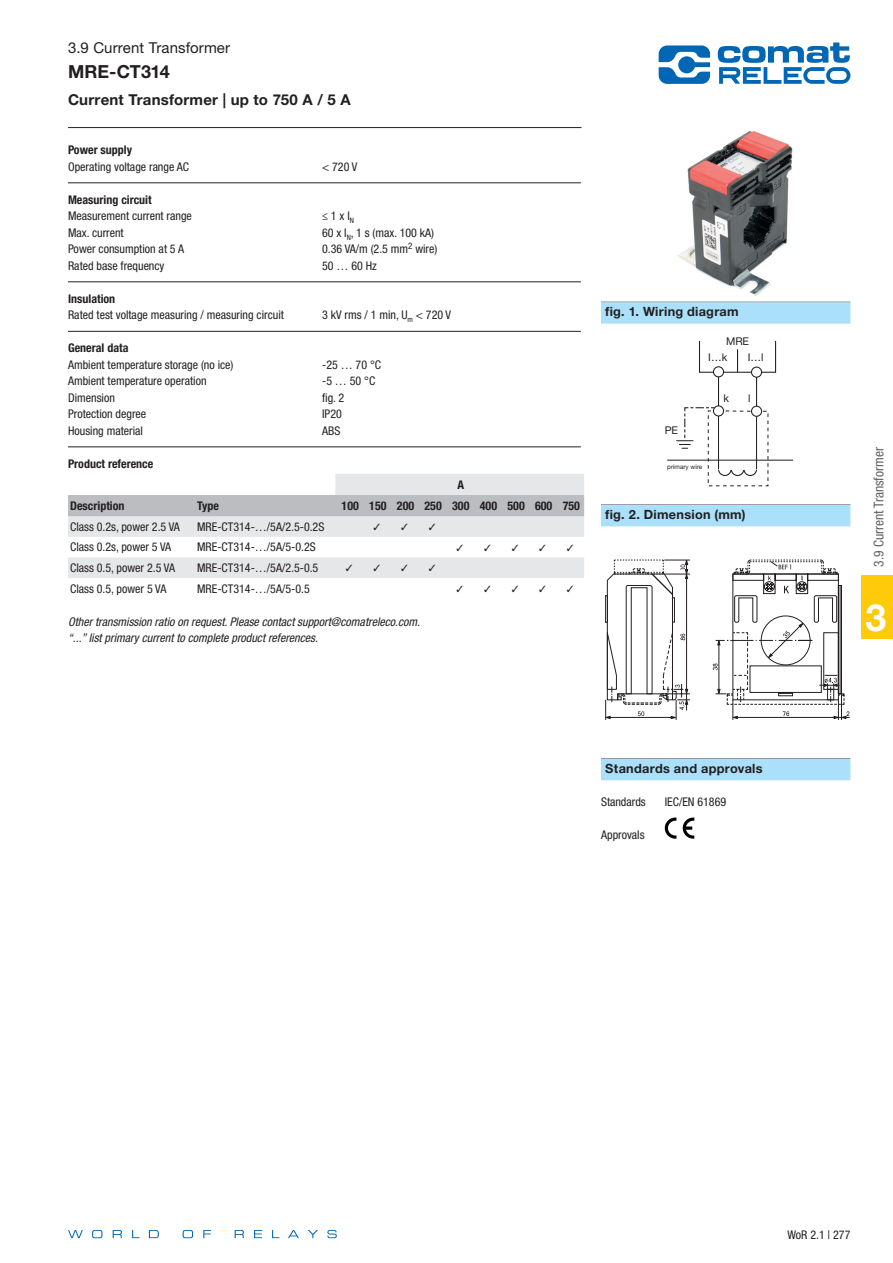
<style>
.page{position:relative;width:893px;height:1263px;background:#fff}
.page>*{position:absolute;margin:0;border:0;box-sizing:border-box;transform-origin:0 0}
.t1{font:700 37.5px "Helvetica Neue LT Std";color:#fff}
.t2{font:700 18px "Helvetica Neue LT Std";color:#231f20}
.t3{font:700 15px "Helvetica Neue LT Std";letter-spacing:.015em;color:#231f20}
.t4{font:15px "Helvetica Neue LT Std";letter-spacing:.005em;color:#231f20}
.t5{font:condensed 13.5px "Helvetica Neue LT Std";color:#636366}
.t6{font:700 12.75px "Helvetica Neue LT Std";letter-spacing:.02em;color:#231f20}
.t7{font:condensed 12px/16.5px "Helvetica Neue LT Std";color:#231f20}
.t8{font:italic condensed 12px/16.5px "Helvetica Neue LT Std";color:#231f20}
.t9{font:700 condensed 12px "Helvetica Neue LT Std";color:#231f20}
.t10{font:10.65px/15.8px "Helvetica Neue LT Std";color:#231f20}
.t11{font:6.45px "Helvetica Neue LT Std";color:#231f20}
</style>
<div class="page">
<svg style="left:254px;top:1230px;width:8px;height:8px"></svg>
<svg style="left:235px;top:1230px;width:9px;height:8px"></svg>
<svg style="left:327px;top:1230px;width:10px;height:8px"></svg>
<svg style="left:308px;top:1230px;width:10px;height:8px"></svg>
<svg style="left:272px;top:1230px;width:7px;height:8px"></svg>
<svg style="left:288px;top:1230px;width:11px;height:8px"></svg>
<svg style="left:113px;top:1230px;width:9px;height:8px"></svg>
<svg style="left:92px;top:1230px;width:10px;height:8px"></svg>
<svg style="left:68px;top:1230px;width:15px;height:8px"></svg>
<svg style="left:203px;top:1230px;width:8px;height:8px"></svg>
<svg style="left:132px;top:1230px;width:7px;height:8px"></svg>
<svg style="left:183px;top:1230px;width:10px;height:8px"></svg>
<svg style="left:149px;top:1230px;width:10px;height:8px"></svg>
<svg style="left:659px;top:45px;width:51px;height:39px"></svg>
<svg style="left:718px;top:43px;width:132px;height:41px"></svg>
<div style="left:861px;top:575px;width:32px;height:64px;background:#feca0a"></div>
<hr style="left:68px;top:183px;width:513px;height:1px;background:#231f20">
<hr style="left:68px;top:282px;width:513px;height:1px;background:#231f20">
<hr style="left:68px;top:331px;width:513px;height:1px;background:#231f20">
<hr style="left:68px;top:447px;width:513px;height:1px;background:#231f20">
<svg style="left:68px;top:474px;width:516px;height:104px;fill:#e6e7e9"></svg>
<div style="left:68px;top:495px;width:516px;height:21px;background:#bcbdc0"></div>
<hr style="left:68px;top:127px;width:513px;height:1px;background:#231f20">
<div style="left:601px;top:302px;width:249px;height:22px;background:#aae0f9"></div>
<hr style="left:601px;top:504px;width:249px;height:1px;background:#808285">
<div style="left:601px;top:505px;width:249px;height:21px;background:#aae0f9"></div>
<hr style="left:601px;top:758px;width:249px;height:1px;background:#808285">
<div style="left:601px;top:759px;width:249px;height:21px;background:#aae0f9"></div>
<img style="left:678px;top:131px;width:115px;height:165px">
<div style="left:699px;top:340px;width:77px;height:33px;border:1px solid #231f20"></div>
<svg style="left:737px;top:349px;width:1px;height:23px"></svg>
<hr style="left:718px;top:372px;width:1px;height:39px;background:#231f20">
<hr style="left:756px;top:372px;width:1px;height:39px;background:#231f20">
<div style="left:713px;top:367px;width:10px;height:10px;background:#fff;border-radius:50%"></div>
<div style="left:713px;top:366px;width:11px;height:11px;border:1px solid #231f20;border-radius:50%"></div>
<div style="left:751px;top:367px;width:11px;height:10px;background:#fff;border-radius:50%"></div>
<div style="left:751px;top:367px;width:11px;height:11px;border:1px solid #231f20;border-radius:50%"></div>
<hr style="left:667px;top:460px;width:126px;height:1px;background:#231f20">
<svg style="left:676px;top:407px;width:93px;height:79px"></svg>
<div style="left:713px;top:406px;width:10px;height:10px;background:#fff;border-radius:50%"></div>
<div style="left:713px;top:405px;width:11px;height:11px;border:1px solid #231f20;border-radius:50%"></div>
<div style="left:751px;top:406px;width:11px;height:10px;background:#fff;border-radius:50%"></div>
<div style="left:751px;top:406px;width:11px;height:11px;border:1px solid #231f20;border-radius:50%"></div>
<svg style="left:605px;top:560px;width:85px;height:160px"></svg>
<svg style="left:713px;top:560px;width:137px;height:160px"></svg>
<svg style="left:683px;top:817px;width:11px;height:22px"></svg>
<svg style="left:665px;top:817px;width:11px;height:22px"></svg>
<svg style="left:374px;top:523px;width:34px;height:7px"></svg>
<svg style="left:429px;top:523px;width:6px;height:7px"></svg>
<svg style="left:457px;top:544px;width:33px;height:7px"></svg>
<svg style="left:512px;top:544px;width:34px;height:7px"></svg>
<svg style="left:567px;top:544px;width:6px;height:7px"></svg>
<svg style="left:346px;top:565px;width:34px;height:6px"></svg>
<svg style="left:401px;top:565px;width:34px;height:6px"></svg>
<p class="t4" style="left:68px;top:39px;width:164px">3.9 Current Transformer</p>
<h2 class="t2" style="left:68px;top:61px;width:103px">MRE-CT314</h2>
<p class="t3" style="left:68px;top:90px;width:284px">Current Transformer | up to 750 A / 5 A</p>
<p class="t9" style="left:68px;top:143px;width:66px">Power supply</p>
<p class="t7" style="left:68px;top:158px;width:123px">Operating voltage range AC</p>
<p class="t9" style="left:68px;top:192px;width:85px">Measuring circuit</p>
<p class="t7" style="left:68px;top:208px;width:125px">Measurement current range<br>Max. current<br>Power consumption at 5 A<br>Rated base frequency</p>
<p class="t9" style="left:68px;top:291px;width:49px">Insulation</p>
<p class="t7" style="left:68px;top:307px;width:217px">Rated test voltage measuring / measuring circuit</p>
<p class="t9" style="left:68px;top:341px;width:62px">General data</p>
<p class="t7" style="left:68px;top:356px;width:167px">Ambient temperature storage (no ice)<br>Ambient temperature operation<br>Dimension<br>Protection degree<br>Housing material</p>
<p class="t9" style="left:68px;top:456px;width:87px">Product reference</p>
<p class="t7" style="left:322px;top:158px;width:37px">&lt; 720 V</p>
<p class="t7" style="left:322px;top:208px;width:117px">≤ 1 x I<sub>N<br></sub>60 x I<sub>N</sub>, 1 s (max. 100 kA)<br>0.36 VA/m (2.5 mm<sup>2</sup> wire)<br>50 … 60 Hz</p>
<p class="t7" style="left:322px;top:307px;width:131px">3 kV rms / 1 min, U<sub>m</sub> &lt; 720 V</p>
<p class="t7" style="left:322px;top:356px;width:60px">-25 … 70 °C -5 … 50 °C fig. 2<br>IP20<br>ABS</p>
<p class="t9" style="left:457px;top:477px;width:8px">A</p>
<p class="t9" style="left:70px;top:498px;width:56px">Description</p>
<p class="t9" style="left:197px;top:498px;width:23px">Type</p>
<p class="t9" style="left:342px;top:498px;width:240px">100 150 200 250 300 400 500 600 750</p>
<p class="t7" style="left:70px;top:518px;width:111px">Class 0.2s, power 2.5 VA</p>
<p class="t7" style="left:197px;top:518px;width:129px">MRE-CT314-…/5A/2.5-0.2S</p>
<p class="t7" style="left:70px;top:539px;width:103px">Class 0.2s, power 5 VA</p>
<p class="t7" style="left:197px;top:539px;width:120px">MRE-CT314-…/5A/5-0.2S</p>
<p class="t7" style="left:70px;top:559px;width:106px">Class 0.5, power 2.5 VA</p>
<p class="t7" style="left:197px;top:559px;width:123px">MRE-CT314-…/5A/2.5-0.5</p>
<p class="t7" style="left:70px;top:580px;width:98px">Class 0.5, power 5 VA</p>
<p class="t7" style="left:197px;top:580px;width:114px">MRE-CT314-…/5A/5-0.5</p>
<p class="t8" style="left:68px;top:613px;width:354px">Other transmission ratio on request. Please contact support@comatreleco.com. “...” list primary current to complete product references.</p>
<p class="t6" style="left:605px;top:304px;width:135px">fig. 1. Wiring diagram</p>
<p class="t10" style="left:708px;top:333px;width:42px;text-indent:18px">MRE<br>I…k</p>
<p class="t10" style="left:723px;top:390px;width:7px">k</p>
<p class="t10" style="left:748px;top:390px;width:4px">l</p>
<p class="t10" style="left:665px;top:422px;width:15px">PE</p>
<p class="t11" style="left:667px;top:463px;width:37px">primary wire</p>
<p class="t10" style="left:748px;top:349px;width:17px">I…l</p>
<p class="t6" style="left:605px;top:506px;width:142px">fig. 2. Dimension (mm)</p>
<p class="t6" style="left:605px;top:760px;width:159px">Standards and approvals</p>
<p class="t7" style="left:601px;top:793px;width:46px">Standards</p>
<p class="t7" style="left:665px;top:793px;width:63px">IEC/EN 61869</p>
<p class="t7" style="left:601px;top:826px;width:45px">Approvals</p>
<p class="t5" style="left:871px;top:567px;width:121px;rotate:-90deg">3.9 Current Transformer</p>
<h1 class="t1" style="left:865px;top:594px;width:22px">3</h1>
<p class="t7" style="left:787px;top:1226px;width:64px">WoR 2.1 | 277</p>
</div>
